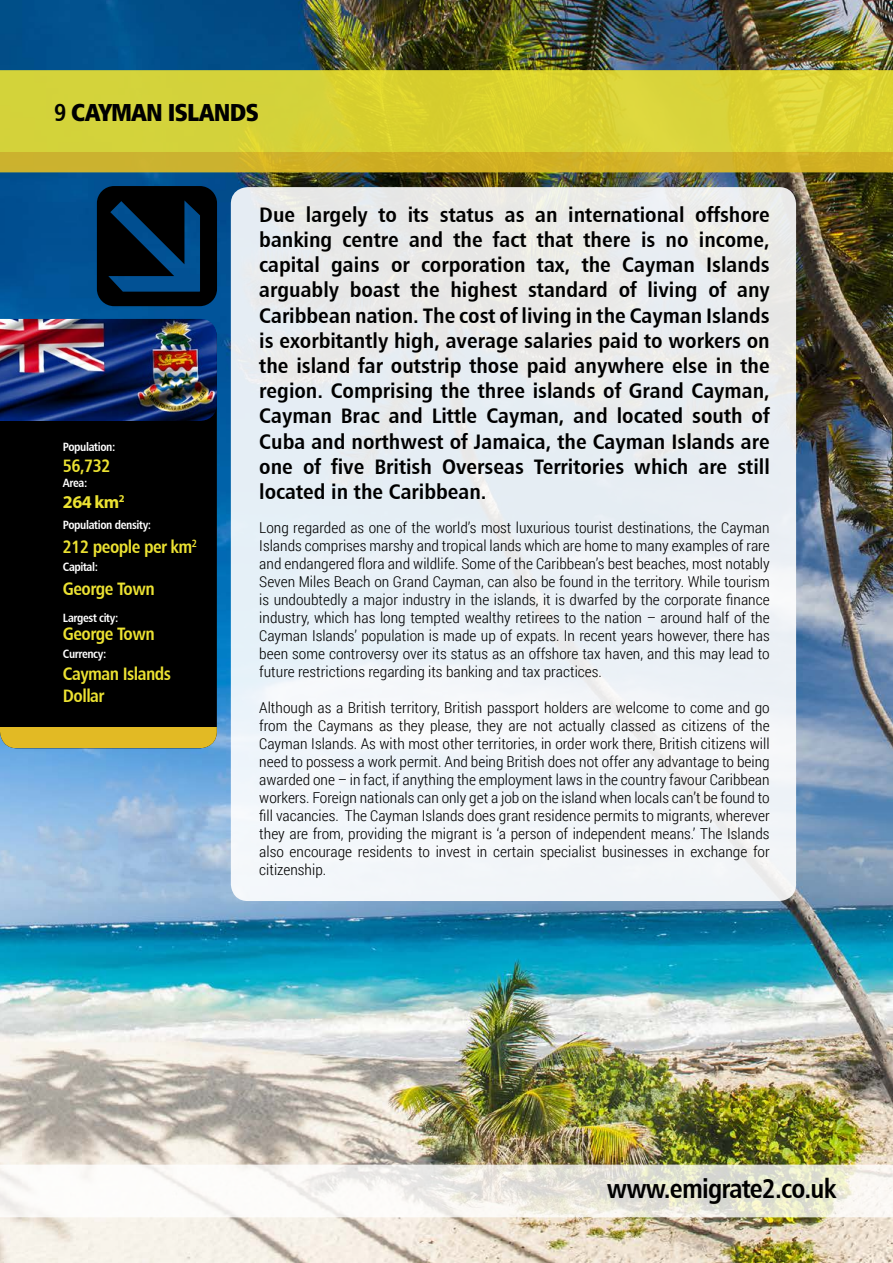
<style>
.page{position:relative;width:893px;height:1263px;background:#fff}
.page>*{position:absolute;margin:0;border:0;box-sizing:border-box;transform-origin:0 0}
.t1{font:27px "Humanist 777 BT Bold Condensed B";letter-spacing:-.03em;color:#000}
.t2{font:24.45px "Humanist 777 BT Extra Black Cond B";letter-spacing:-.03em;color:#000}
.t3{font:21px/25.2px "Humanist 777 BT Bold Condensed B";color:#000;text-align:justify;scale:1.05 1}
.t4{font:18px/21.6px "Humanist 777 BT Bold Condensed B";letter-spacing:-.03em;color:#ece232}
.t5{font:700 18px "Myriad Pro";color:#ece232}
.t6{font:300 15px/18px "Roboto Condensed";color:#000;text-align:justify;scale:1.05 1}
.t7{font:12px "Humanist 777 BT Bold Condensed B";letter-spacing:-.03em;color:#fff}
.s1{font-family:"Humanist 777 BT Bold Condensed B"}
</style>
<div class="page">
<img style="left:0;top:0;width:893px;height:1263px">
<svg style="left:0;top:70px;width:893px;height:82px;background:#d8d235"></svg>
<div style="left:0;top:152px;width:893px;height:20px;background:#d0b227"></div>
<svg style="left:0;top:1164px;width:893px;height:53px"></svg>
<div style="left:0;top:320px;width:217px;height:428px;background:#000;border-radius:17px"></div>
<div style="left:0;top:728px;width:217px;height:20px;background:#e2ba24"></div>
<div style="left:231px;top:187px;width:565px;height:714px;background:linear-gradient(to bottom,#e5e8e9,#f2f7fd);border-radius:17px"></div>
<svg style="left:97px;top:186px;width:120px;height:120px;background:#00172a"></svg>
<img style="left:0;top:319px;width:217px;height:102px">
<h2 class="t2" style="left:54px;top:96px;width:206px"><span class="s1">9</span> CAYMAN ISLANDS</h2>
<p class="t7" style="left:63px;top:439px;width:54px">Population:</p>
<p class="t4" style="left:63px;top:455px;width:49px">56,732</p>
<p class="t7" style="left:63px;top:475px;width:26px">Area:</p>
<p class="t5" style="left:63px;top:491px;width:63px">264 km<sup>2</sup></p>
<p class="t7" style="left:63px;top:517px;width:90px">Population density:</p>
<p class="t4" style="left:63px;top:536px;width:136px">212 people per km<sup>2</sup></p>
<p class="t7" style="left:63px;top:559px;width:37px">Capital:</p>
<p class="t4" style="left:63px;top:578px;width:93px">George Town</p>
<p class="t7" style="left:63px;top:610px;width:57px">Largest city:</p>
<p class="t4" style="left:63px;top:623px;width:93px">George Town</p>
<p class="t7" style="left:63px;top:647px;width:45px">Currency:</p>
<p class="t4" style="left:63px;top:663px;width:110px">Cayman Islands<br>Dollar</p>
<p class="t3" style="left:259px;top:201px;width:488px">Due largely to its status as an international offshore banking centre and the fact that there is no income, capital gains or corporation tax, the Cayman Islands arguably boast the highest standard of living of any Caribbean nation. The cost of living in the Cayman Islands is exorbitantly high, average salaries paid to workers on the island far outstrip those paid anywhere else in the region. Comprising the three islands of Grand Cayman, Cayman Brac and Little Cayman, and located south of Cuba and northwest of Jamaica, the Cayman Islands are one of five British Overseas Territories which are still located in the Caribbean.</p>
<p class="t6" style="left:259px;top:519px;width:488px">Long regarded as one of the world’s most luxurious tourist destinations, the Cayman Islands comprises marshy and tropical lands which are home to many examples of rare and endangered flora and wildlife. Some of the Caribbean’s best beaches, most notably Seven Miles Beach on Grand Cayman, can also be found in the territory. While tourism is undoubtedly a major industry in the islands, it is dwarfed by the corporate finance industry, which has long tempted wealthy retirees to the nation – around half of the Cayman Islands’ population is made up of expats. In recent years however, there has been some controversy over its status as an offshore tax haven, and this may lead to future restrictions regarding its banking and tax practices.</p>
<p class="t6" style="left:259px;top:699px;width:488px">Although as a British territory, British passport holders are welcome to come and go from the Caymans as they please, they are not actually classed as citizens of the Cayman Islands. As with most other territories, in order work there, British citizens will need to possess a work permit. And being British does not offer any advantage to being awarded one – in fact, if anything the employment laws in the country favour Caribbean workers. Foreign nationals can only get a job on the island when locals can’t be found to fill vacancies. The Cayman Islands does grant residence permits to migrants, wherever they are from, providing the migrant is ‘a person of independent means.’ The Islands also encourage residents to invest in certain specialist businesses in exchange for citizenship.</p>
<h1 class="t1" style="left:607px;top:1171px;width:231px">www.emigrate2.co.uk</h1>
</div>
